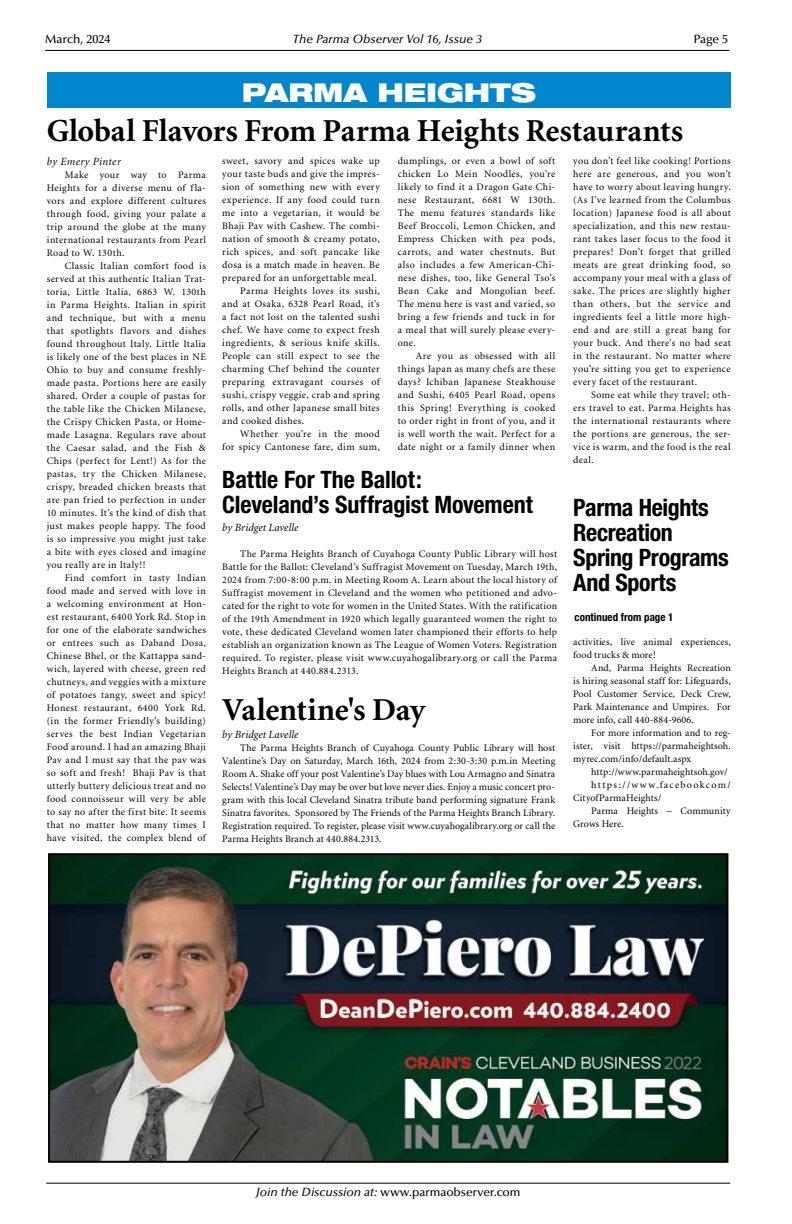
<style>
.page{position:relative;width:792px;height:1224px;background:#fff}
.page>*{position:absolute;margin:0;border:0;box-sizing:border-box;transform-origin:0 0}
.t1{font:700 32px "Minion";letter-spacing:-.005em;color:#000}
.t2{font:900 expanded 26px "Helvetica Neue";letter-spacing:-.005em;color:#fff}
.t3{font:700 condensed 24px/25px "Helvetica Neue";letter-spacing:-.01em;color:#000}
.t4{font:500 12px "Optima";letter-spacing:-.005em;color:#000}
.t5{font:italic 500 12px "Optima";color:#000}
.t6{font:italic 11px "Minion";letter-spacing:.01em;color:#000}
.t7{font:700 condensed 11px "Helvetica Neue";letter-spacing:.005em;color:#000}
.t8{font:italic 11px "Minion";letter-spacing:.035em;color:#000}
.t9{font:10px/13px "Minion";letter-spacing:.03em;color:#000;text-align:justify}
.t10{font:10px/13px "Minion";letter-spacing:.01em;color:#000}
.t11{font:10px "Minion";letter-spacing:.13em;color:#000}
.t12{font:10px "Minion";letter-spacing:.005em;color:#000}
.t13{font:10px "Minion";letter-spacing:-.005em;color:#000}
.s1{font-style:italic}
</style>
<div class="page">
<hr style="left:45px;top:50px;width:684px;height:1px;background:#000">
<hr style="left:46px;top:1183px;width:684px;height:1px;background:#000">
<div style="left:47px;top:72px;width:684px;height:36px;background:#0086cc"></div>
<img style="left:51px;top:856px;width:674px;height:304px">
<div style="left:48px;top:853px;width:680px;height:310px;border:2px solid #000"></div>
<p class="t4" style="left:45px;top:32px;width:67px">March, 2024</p>
<p class="t5" style="left:292px;top:32px;width:191px">The Parma Observer Vol 16, Issue 3</p>
<p class="t4" style="left:694px;top:32px;width:36px">Page 5</p>
<h2 class="t2" style="left:242px;top:75px;width:296px">PARMA HEIGHTS</h2>
<h1 class="t1" style="left:47px;top:115px;width:638px">Global Flavors From Parma Heights Restaurants</h1>
<p class="t9" style="left:222px;top:155px;width:159px">sweet, savory and spices wake up</p>
<p class="t9" style="left:222px;top:168px;width:159px">your taste buds and give the impres-</p>
<p class="t9" style="left:222px;top:181px;width:159px">sion of something new with every</p>
<p class="t9" style="left:222px;top:194px;width:159px">experience. If any food could turn</p>
<p class="t9" style="left:222px;top:207px;width:159px">me into a vegetarian, it would be</p>
<p class="t9" style="left:222px;top:220px;width:159px">Bhaji Pav with Cashew. The combi-</p>
<p class="t9" style="left:222px;top:233px;width:159px">nation of smooth &amp; creamy potato,</p>
<p class="t9" style="left:222px;top:246px;width:159px">rich spices, and soft pancake like</p>
<p class="t9" style="left:222px;top:259px;width:159px">dosa is a match made in heaven. Be</p>
<p class="t9" style="left:222px;top:272px;width:156px">prepared for an unforgettable meal.</p>
<p class="t9" style="left:240px;top:285px;width:141px">Parma Heights loves its sushi,</p>
<p class="t9" style="left:222px;top:298px;width:159px">and at Osaka, 6328 Pearl Road, it's</p>
<p class="t9" style="left:222px;top:311px;width:159px">a fact not lost on the talented sushi</p>
<p class="t9" style="left:222px;top:324px;width:159px">chef. We have come to expect fresh</p>
<p class="t9" style="left:222px;top:337px;width:159px">ingredients, &amp; serious knife skills.</p>
<p class="t9" style="left:222px;top:350px;width:159px">People can still expect to see the</p>
<p class="t9" style="left:222px;top:363px;width:159px">charming Chef behind the counter</p>
<p class="t9" style="left:222px;top:376px;width:159px">preparing extravagant courses of</p>
<p class="t9" style="left:222px;top:389px;width:159px">sushi, crispy veggie, crab and spring</p>
<p class="t9" style="left:222px;top:402px;width:159px">rolls, and other Japanese small bites</p>
<p class="t9" style="left:222px;top:415px;width:83px">and cooked dishes.</p>
<p class="t9" style="left:240px;top:428px;width:141px">Whether you’re in the mood</p>
<p class="t9" style="left:222px;top:441px;width:159px">for spicy Cantonese fare, dim sum,</p>
<p class="t9" style="left:573px;top:155px;width:159px">you don’t feel like cooking! Portions here are generous, and you won’t have to worry about leaving hungry. (As I've learned from the Columbus location) Japanese food is all about specialization, and this new restau&shy;rant takes laser focus to the food it prepares! Don’t forget that grilled meats are great drinking food, so accompany your meal with a glass of sake. The prices are slightly higher than others, but the service and ingredients feel a little more high&shy;end and are still a great bang for your buck. And there's no bad seat in the restaurant. No matter where you’re sitting you get to experience every facet of the restaurant.</p>
<p class="t9" style="left:573px;top:389px;width:159px;text-indent:18px">Some eat while they travel; oth&shy;ers travel to eat. Parma Heights has the international restaurants where the portions are generous, the ser&shy;vice is warm, and the food is the real deal.</p>
<p class="t9" style="left:398px;top:155px;width:159px">dumplings, or even a bowl of soft chicken Lo Mein Noodles, you’re likely to find it a Dragon Gate Chi&shy;nese Restaurant, 6681 W 130th.<br>The menu features standards like Beef Broccoli, Lemon Chicken, and Empress Chicken with pea pods, carrots, and water chestnuts. But also includes a few American-Chi&shy;nese dishes, too, like General Tso’s Bean Cake and Mongolian beef.<br>The menu here is vast and varied, so bring a few friends and tuck in for a meal that will surely please every&shy;one.</p>
<p class="t9" style="left:398px;top:350px;width:159px;text-indent:18px">Are you as obsessed with all things Japan as many chefs are these days? Ichiban Japanese Steakhouse and Sushi, 6405 Pearl Road, opens this Spring! Everything is cooked to order right in front of you, and it is well worth the wait. Perfect for a date night or a family dinner when</p>
<p class="t8" style="left:47px;top:156px;width:76px">by Emery Pinter</p>
<p class="t9" style="left:47px;top:169px;width:161px;text-indent:18px">Make your way to Parma Heights for a diverse menu of fla&shy;vors and explore different cultures through food, giving your palate a trip around the globe at the many international restaurants from Pearl Road to W. 130th.</p>
<p class="t9" style="left:47px;top:260px;width:161px;text-indent:18px">Classic Italian comfort food is served at this authentic Italian Trat&shy;toria, Little Italia, 6863 W. 130th in Parma Heights. Italian in spirit and technique, but with a menu that spotlights flavors and dishes found throughout Italy. Little Italia is likely one of the best places in NE Ohio to buy and consume freshly&shy;made pasta. Portions here are easily shared. Order a couple of pastas for the table like the Chicken Milanese, the Crispy Chicken Pasta, or Home&shy;made Lasagna. Regulars rave about the Caesar salad, and the Fish &amp; Chips (perfect for Lent!) As for the pastas, try the Chicken Milanese, crispy, breaded chicken breasts that are pan fried to perfection in under 10 minutes. It’s the kind of dish that just makes people happy. The food is so impressive you might just take a bite with eyes closed and imagine you really are in Italy!!</p>
<p class="t9" style="left:47px;top:572px;width:161px;text-indent:18px">Find comfort in tasty Indian food made and served with love in a welcoming environment at Hon&shy;est restaurant, 6400 York Rd. Stop in for one of the elaborate sandwiches or entrees such as Daband Dosa, Chinese Bhel, or the Kattappa sand&shy;wich, layered with cheese, green red chutneys, and veggies with a mixture of potatoes tangy, sweet and spicy!<br>Honest restaurant, 6400 York Rd. (in the former Friendly's building) serves the best Indian Vegetarian Food around. I had an amazing Bhaji Pav and I must say that the pav was so soft and fresh! Bhaji Pav is that utterly buttery delicious treat and no food connoisseur will very be able to say no after the first bite. It seems that no matter how many times I have visited, the complex blend of</p>
<h3 class="t3" style="left:222px;top:467px;width:312px">Battle For The Ballot:<br>Cleveland’s Suffragist Movement</h3>
<p class="t6" style="left:222px;top:522px;width:78px">by Bridget Lavelle</p>
<p class="t9" style="left:222px;top:547px;width:336px;text-indent:18px">The Parma Heights Branch of Cuyahoga County Public Library will host Battle for the Ballot: Cleveland’s Suffragist Movement on Tuesday, March 19th, 2024 from 7:00-8:00 p.m. in Meeting Room A. Learn about the local history of Suffragist movement in Cleveland and the women who petitioned and advo&shy;cated for the right to vote for women in the United States. With the ratification of the 19th Amendment in 1920 which legally guaranteed women the right to vote, these dedicated Cleveland women later championed their efforts to help establish an organization known as The League of Women Voters. Registration required. To register, please visit www.cuyahogalibrary.org or call the Parma Heights Branch at 440.884.2313.</p>
<h3 class="t3" style="left:573px;top:494px;width:157px">Parma Heights<br>Recreation<br>Spring Programs<br>And Sports</h3>
<p class="t7" style="left:575px;top:610px;width:100px">continued from page 1</p>
<p class="t10" style="left:573px;top:636px;width:159px">activities, live animal experiences, food trucks &amp; more!</p>
<p class="t9" style="left:573px;top:662px;width:159px;text-indent:18px">And, Parma Heights Recreation is hiring seasonal staff for: Lifeguards, Pool Customer Service, Deck Crew, Park Maintenance and Umpires. For more info, call 440-884-9606.</p>
<p class="t9" style="left:573px;top:727px;width:159px;text-indent:18px">For more information and to reg&shy;ister, visit https://parmaheightsoh. myrec.com/info/default.aspx</p>
<p class="t10" style="left:591px;top:766px;width:138px">http://www.parmaheightsoh.gov/</p>
<p class="t11" style="left:591px;top:780px;width:141px">https://www.facebookcom/</p>
<p class="t12" style="left:573px;top:793px;width:90px">CityofParmaHeights/</p>
<p class="t9" style="left:591px;top:805px;width:141px">Parma Heights – Community</p>
<p class="t13" style="left:573px;top:819px;width:52px">Grows Here.</p>
<h1 class="t1" style="left:222px;top:693px;width:204px">Valentine's Day</h1>
<p class="t6" style="left:222px;top:729px;width:78px">by Bridget Lavelle</p>
<p class="t9" style="left:222px;top:741px;width:335px;text-indent:18px">The Parma Heights Branch of Cuyahoga County Public Library will host Valentine’s Day on Saturday, March 16th, 2024 from 2:30-3:30 p.m.in Meeting Room A. Shake off your post Valentine’s Day blues with Lou Armagno and Sinatra Selects! Valentine’s Day may be over but love never dies. Enjoy a music concert pro&shy;gram with this local Cleveland Sinatra tribute band performing signature Frank Sinatra favorites. Sponsored by The Friends of the Parma Heights Branch Library.<br>Registration required. To register, please visit www.cuyahogalibrary.org or call the Parma Heights Branch at 440.884.2313.</p>
<p class="t4" style="left:256px;top:1186px;width:266px"><span class="s1">Join the Discussion at:</span> www.parmaobserver.com</p>
</div>
